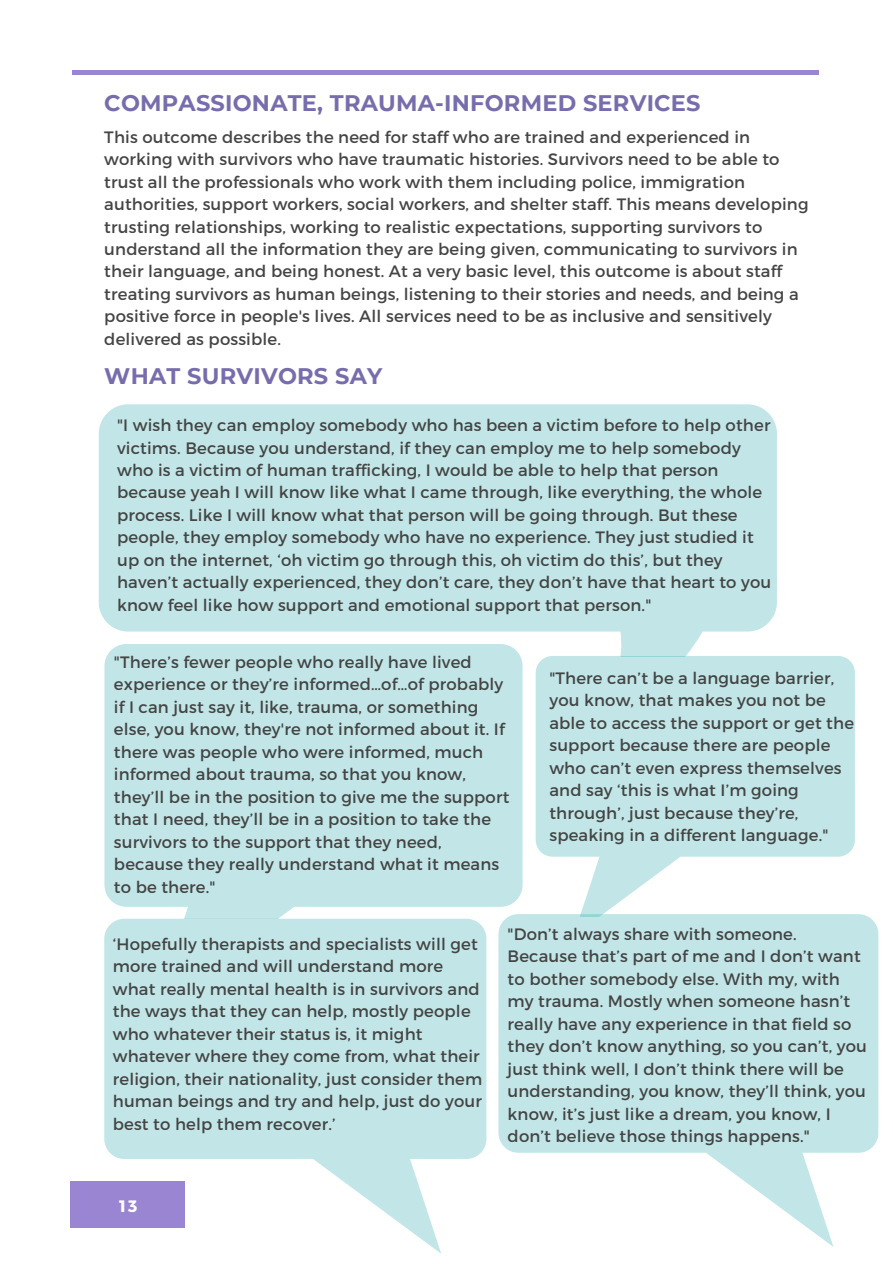
<style>
.page{position:relative;width:893px;height:1264px;background:#fff}
.page>*{position:absolute;margin:0;border:0;box-sizing:border-box;transform-origin:0 0}
.t1{font:700 22.5px "Montserrat";letter-spacing:.01em;color:#776dad}
.t2{font:16.5px/22.5px "Montserrat";letter-spacing:.01em;color:#444}
.t3{font:700 16.5px "Montserrat";color:#fff}
</style>
<div class="page">
<hr style="left:72px;top:71px;width:747px;height:3px;background:#9a85d3">
<svg style="left:104px;top:918px;width:382px;height:335px;fill:#c2e6e7"></svg>
<div style="left:70px;top:1181px;width:115px;height:46px;background:#9a85d3"></div>
<div style="left:104px;top:656px;width:418px;height:262px;background:#c2e6e7"></div>
<div style="left:99px;top:404px;width:677px;height:252px;background:#c2e6e7"></div>
<svg style="left:499px;top:914px;width:379px;height:332px;fill:#c2e6e7"></svg>
<svg style="left:535px;top:656px;width:319px;height:260px;fill:#c2e6e7"></svg>
<h1 class="t1" style="left:104px;top:89px;width:597px">COMPASSIONATE, TRAUMA-INFORMED SERVICES</h1>
<p class="t2" style="left:104px;top:125px;width:705px">This outcome describes the need for staff who are trained and experienced in working with survivors who have traumatic histories. Survivors need to be able to trust all the professionals who work with them including police, immigration authorities, support workers, social workers, and shelter staff. This means developing trusting relationships, working to realistic expectations, supporting survivors to understand all the information they are being given, communicating to survivors in their language, and being honest. At a very basic level, this outcome is about staff treating survivors as human beings, listening to their stories and needs, and being a positive force in people's lives. All services need to be as inclusive and sensitively delivered as possible.</p>
<h1 class="t1" style="left:104px;top:362px;width:279px">WHAT SURVIVORS SAY</h1>
<p class="t2" style="left:117px;top:413px;width:655px">"I wish they can employ somebody who has been a victim before to help other victims. Because you understand, if they can employ me to help somebody who is a victim of human trafficking, I would be able to help that person because yeah I will know like what I came through, like everything, the whole process. Like I will know what that person will be going through. But these people, they employ somebody who have no experience. They just studied it up on the internet, ‘oh victim go through this, oh victim do this’, but they haven’t actually experienced, they don’t care, they don’t have that heart to you know feel like how support and emotional support that person."</p>
<p class="t2" style="left:114px;top:649px;width:397px">"There’s fewer people who really have lived experience or they’re informed…of…of probably if I can just say it, like, trauma, or something else, you know, they're not informed about it. If there was people who were informed, much informed about trauma, so that you know, they’ll be in the position to give me the support that I need, they’ll be in a position to take the survivors to the support that they need, because they really understand what it means to be there."</p>
<p class="t2" style="left:549px;top:666px;width:306px">"There can’t be a language barrier, you know, that makes you not be able to access the support or get the support because there are people who can’t even express themselves and say ‘this is what I’m going through’, just because they’re, speaking in a different language."</p>
<p class="t2" style="left:113px;top:932px;width:371px">‘Hopefully therapists and specialists will get more trained and will understand more what really mental health is in survivors and the ways that they can help, mostly people who whatever their status is, it might whatever where they come from, what their religion, their nationality, just consider them human beings and try and help, just do your best to help them recover.’</p>
<p class="t3" style="left:119px;top:1195px;width:20px">13</p>
<p class="t2" style="left:507px;top:921px;width:361px">"Don’t always share with someone.<br>Because that’s part of me and I don’t want to bother somebody else. With my, with my trauma. Mostly when someone hasn’t really have any experience in that field so they don’t know anything, so you can’t, you just think well, I don’t think there will be understanding, you know, they’ll think, you know, it’s just like a dream, you know, I don’t believe those things happens."</p>
</div>
